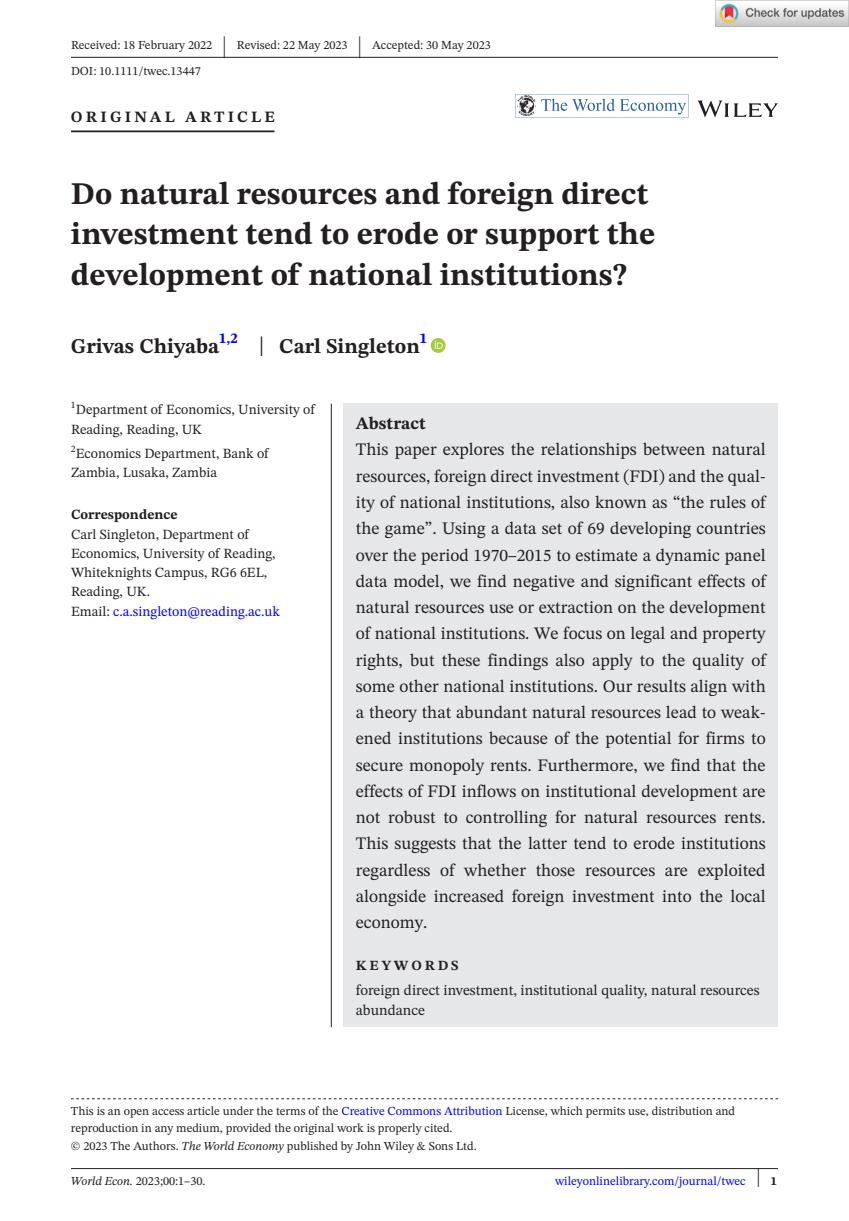
<style>
.page{position:relative;width:849px;height:1221px;background:#fff}
.page>*{position:absolute;margin:0;border:0;box-sizing:border-box;transform-origin:0 0}
.t1{font:700 31.5px/40.2px "STIX Two Text";color:#231f20}
.t2{font:30.45px "STIX Two Text";color:#231f20;scale:.48 1}
.t3{font:700 21px "STIX Two Text";color:#231f20}
.t4{font:17.5px/26.2px "STIX Two Text";color:#231f20;text-align:justify}
.t5{font:700 17.5px "STIX Two Text";color:#231f20}
.t6{font:700 15.75px "STIX Two Text";letter-spacing:.2em;color:#231f20}
.t7{font:14.88px/20.1px "STIX Two Text";color:#231f20}
.t8{font:14px/19.2px "STIX Two Text";color:#231f20}
.t9{font:700 14px "STIX Two Text";color:#231f20}
.t10{font:700 14px "STIX Two Text";letter-spacing:.2em;color:#231f20}
.t11{font:12.25px/17.5px "STIX Two Text";color:#231f20}
.t12{font:12.25px "STIX Two Text";color:#00f}
.s1{font-weight:400;font-size:27.3px}
.s2{color:#00f}
.s3{font-style:italic}
.s4{font-size:25.72px;color:#231f20}
.s5{font-weight:700;color:#231f20}
</style>
<div class="page">
<hr style="left:71px;top:1168px;width:706px;height:1px;background:#231f20">
<svg style="left:697px;top:100px;width:80px;height:17px"></svg>
<svg style="left:515px;top:94px;width:173px;height:23px"></svg>
<img style="left:517px;top:96px;width:18px;height:20px">
<hr style="left:71px;top:130px;width:203px;height:2px;background:#231f20">
<svg style="left:430px;top:338px;width:15px;height:15px"></svg>
<svg style="left:434px;top:340px;width:8px;height:9px"></svg>
<hr style="left:71px;top:57px;width:706px;height:1px;background:#231f20">
<svg style="left:71px;top:1098px;width:706px;height:1px"></svg>
<div style="left:343px;top:403px;width:434px;height:624px;background:#e6e7e9"></div>
<hr style="left:331px;top:403px;width:1px;height:624px;background:#231f20">
<img style="left:715px;top:0;width:133px;height:26px">
<p class="t11" style="left:71px;top:36px;width:143px">Received: 18 February 2022</p>
<h2 class="t2" style="left:222px;top:25px;width:10px">|</h2>
<p class="t11" style="left:237px;top:36px;width:112px">Revised: 22 May 2023</p>
<h2 class="t2" style="left:358px;top:25px;width:10px">|</h2>
<p class="t11" style="left:372px;top:36px;width:120px">Accepted: 30 May 2023</p>
<p class="t11" style="left:71px;top:62px;width:131px">DOI: 10.1111/twec.13447</p>
<p class="t6" style="left:71px;top:105px;width:205px">ORIGINAL ARTICLE</p>
<h1 class="t1" style="left:71px;top:174px;width:585px">Do natural resources and foreign direct investment tend to erode or support the development of national institutions?</h1>
<p class="t3" style="left:71px;top:331px;width:357px">Grivas Chiyaba<sup>1,2</sup> <span class="s1">|</span> Carl Singleton<sup>1</sup></p>
<p class="t8" style="left:71px;top:400px;width:245px"><sup>1</sup>Department of Economics, University of<br>Reading, Reading, UK</p>
<p class="t8" style="left:71px;top:443px;width:199px"><sup>2</sup>Economics Department, Bank of<br>Zambia, Lusaka, Zambia</p>
<p class="t9" style="left:71px;top:504px;width:108px">Correspondence</p>
<p class="t8" style="left:71px;top:524px;width:211px">Carl Singleton, Department of<br>Economics, University of Reading,<br>Whiteknights Campus, RG6 6EL,<br>Reading, UK.<br>Email: <span class="s2">c.a.singleton@reading.ac.uk</span></p>
<p class="t5" style="left:356px;top:411px;width:71px">Abstract</p>
<p class="t4" style="left:356px;top:436px;width:411px">This paper explores the relationships between natural resources, foreign direct investment (FDI) and the qual&shy;ity of national institutions, also known as “the rules of the game”. Using a data set of 69 developing countries over the period 1970–2015 to estimate a dynamic panel data model, we find negative and significant effects of natural resources use or extraction on the development of national institutions. We focus on legal and property rights, but these findings also apply to the quality of some other national institutions. Our results align with a theory that abundant natural resources lead to weak&shy;ened institutions because of the potential for firms to secure monopoly rents. Furthermore, we find that the effects of FDI inflows on institutional development are not robust to controlling for natural resources rents.<br>This suggests that the latter tend to erode institutions regardless of whether those resources are exploited alongside increased foreign investment into the local economy.</p>
<p class="t10" style="left:356px;top:955px;width:104px">KEYWORDS</p>
<p class="t7" style="left:356px;top:979px;width:405px">foreign direct investment, institutional quality, natural resources abundance</p>
<p class="t11" style="left:71px;top:1101px;width:665px">This is an open access article under the terms of the <span class="s2">Creative Commons Attribution</span> License, which permits use, distribution and reproduction in any medium, provided the original work is properly cited.<br>© 2023 The Authors. <span class="s3">The World Economy</span> published by John Wiley &amp; Sons Ltd.</p>
<p class="t11" style="left:71px;top:1171px;width:136px"><span class="s3">World Econ.</span> 2023;00:1–30.</p>
<p class="t12" style="left:555px;top:1171px;width:223px">wileyonlinelibrary.com/journal/twec <span class="s4">|</span> <span class="s5">1</span></p>
</div>
